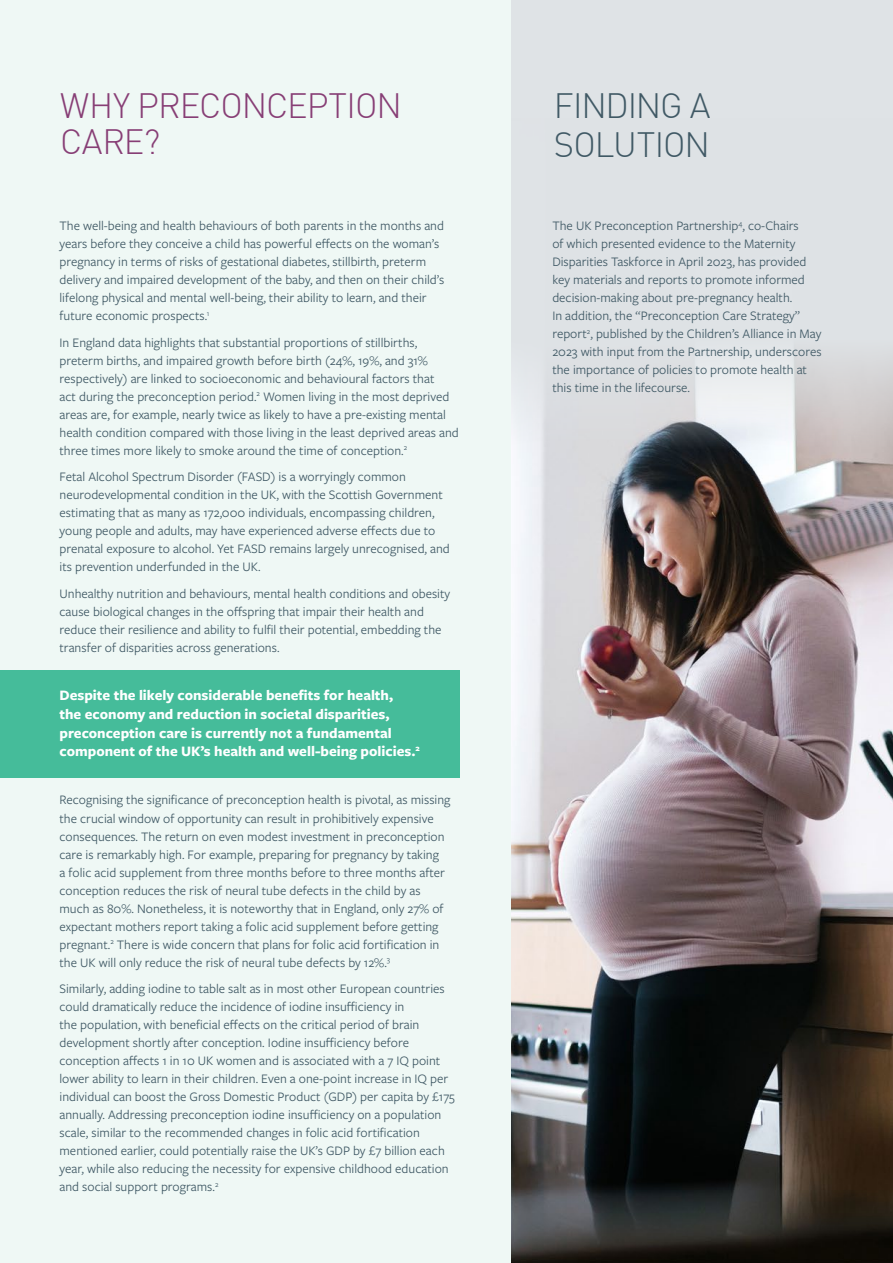
<style>
.page{position:relative;width:893px;height:1263px;background:#fff}
.page>*{position:absolute;margin:0;border:0;box-sizing:border-box;transform-origin:0 0}
.t1{font:300 34.5px/36px "DINOT";letter-spacing:-.025em;color:#873e75}
.t2{font:300 34.5px/39px "DINOT";letter-spacing:-.03em;color:#405965}
.Body{font:700 15px/18.8px "Freight Sans Pro";color:#fff}
.Body-2{font:13.5px/18px "Freight Sans Pro";color:#405965}
</style>
<div class="page">
<div style="left:0;top:0;width:511px;height:1263px;background:#eff8f5"></div>
<div style="left:511px;top:0;width:382px;height:1263px;background:#dfe3e6"></div>
<img style="left:511px;top:355px;width:382px;height:908px">
<div style="left:0;top:670px;width:459px;height:108px;background:#45bc9a"></div>
<p class="t1" style="left:60px;top:85px;width:343px">WHY PRECONCEPTION<br>CARE?</p>
<p class="t2" style="left:554px;top:84px;width:158px">FINDING A<br>SOLUTION</p>
<p class="Body-2" style="left:60px;top:216px;width:386px">The well-being and health behaviours of both parents in the months and years before they conceive a child has powerful effects on the woman’s pregnancy in terms of risks of gestational diabetes, stillbirth, preterm delivery and impaired development of the baby, and then on their child’s lifelong physical and mental well-being, their ability to learn, and their future economic prospects.<sup>1</sup></p>
<p class="Body-2" style="left:60px;top:333px;width:401px">In England data highlights that substantial proportions of stillbirths, preterm births, and impaired growth before birth (24%, 19%, and 31% respectively) are linked to socioeconomic and behavioural factors that<br>act during the preconception period.<sup>2</sup> Women living in the most deprived areas are, for example, nearly twice as likely to have a pre-existing mental health condition compared with those living in the least deprived areas and three times more likely to smoke around the time of conception.<sup>2</sup></p>
<p class="Body-2" style="left:60px;top:467px;width:392px">Fetal Alcohol Spectrum Disorder (FASD) is a worryingly common neurodevelopmental condition in the UK, with the Scottish Government estimating that as many as 172,000 individuals, encompassing children, young people and adults, may have experienced adverse effects due to prenatal exposure to alcohol. Yet FASD remains largely unrecognised, and its prevention underfunded in the UK.</p>
<p class="Body-2" style="left:60px;top:584px;width:392px">Unhealthy nutrition and behaviours, mental health conditions and obesity cause biological changes in the offspring that impair their health and reduce their resilience and ability to fulfil their potential, embedding the transfer of disparities across generations.</p>
<p class="Body" style="left:60px;top:685px;width:362px">Despite the likely considerable benefits for health,<br>the economy and reduction in societal disparities, preconception care is currently not a fundamental component of the UK’s health and well-being policies.<sup>2</sup></p>
<p class="Body-2" style="left:60px;top:790px;width:393px">Recognising the significance of preconception health is pivotal, as missing the crucial window of opportunity can result in prohibitively expensive consequences. The return on even modest investment in preconception care is remarkably high. For example, preparing for pregnancy by taking<br>a folic acid supplement from three months before to three months after conception reduces the risk of neural tube defects in the child by as much as 80%. Nonetheless, it is noteworthy that in England, only 27% of expectant mothers report taking a folic acid supplement before getting pregnant.<sup>2</sup> There is wide concern that plans for folic acid fortification in the UK will only reduce the risk of neural tube defects by 12%.<sup>3</sup></p>
<p class="Body-2" style="left:60px;top:979px;width:397px">Similarly, adding iodine to table salt as in most other European countries could dramatically reduce the incidence of iodine insufficiency in<br>the population, with beneficial effects on the critical period of brain development shortly after conception. Iodine insufficiency before conception affects 1 in 10 UK women and is associated with a 7 IQ point lower ability to learn in their children. Even a one-point increase in IQ per individual can boost the Gross Domestic Product (GDP) per capita by £175 annually. Addressing preconception iodine insufficiency on a population scale, similar to the recommended changes in folic acid fortification mentioned earlier, could potentially raise the UK’s GDP by £7 billion each year, while also reducing the necessity for expensive childhood education and social support programs.<sup>2</sup></p>
<p class="Body-2" style="left:552px;top:216px;width:271px">The UK Preconception Partnership<sup>4</sup>, co-Chairs<br>of which presented evidence to the Maternity Disparities Taskforce in April 2023, has provided key materials and reports to promote informed decision-making about pre-pregnancy health.<br>In addition, the “Preconception Care Strategy” report<sup>2</sup>, published by the Children’s Alliance in May 2023 with input from the Partnership, underscores the importance of policies to promote health at this time in the lifecourse.</p>
</div>
